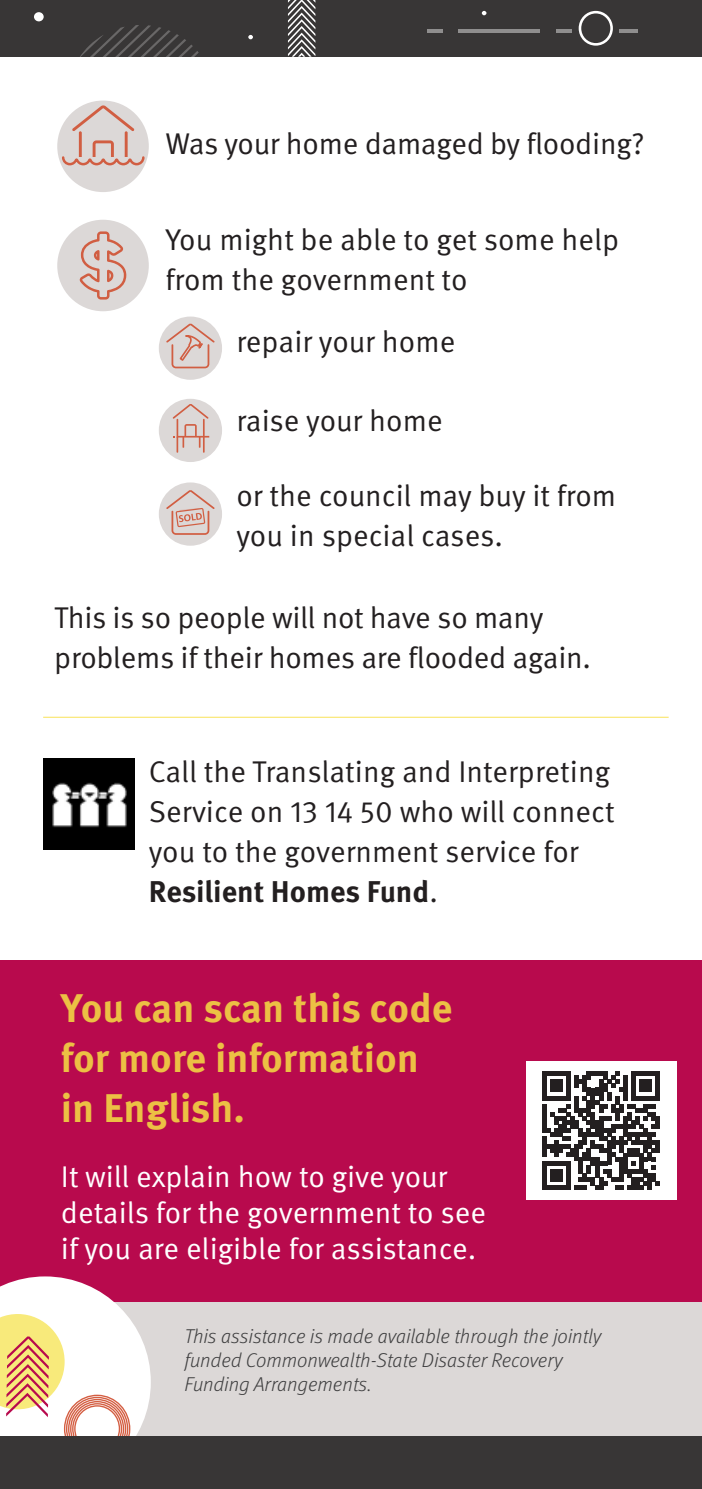
<style>
.page{position:relative;width:702px;height:1489px;background:#fff}
.page>*{position:absolute;margin:0;border:0;box-sizing:border-box;transform-origin:0 0}
.t1{font:700 40px/50px "Meta Pro";color:#ecc044}
.t2{font:30px/40px "Meta Pro Norm";letter-spacing:-.005em;color:#231f20}
.t3{font:30px/36px "Meta Pro Norm";letter-spacing:-.005em;color:#fff}
.t4{font:italic 300 20px/24px "Meta Pro";color:#3e3e3f}
.s1{font-family:"Meta Pro";font-weight:700}
</style>
<div class="page">
<div style="left:159px;top:482px;width:63px;height:63px;background:#dcd8d7;border-radius:50%"></div>
<div style="left:159px;top:399px;width:63px;height:63px;background:#dcd8d7;border-radius:50%"></div>
<div style="left:159px;top:316px;width:63px;height:64px;background:#dcd8d7;border-radius:50%"></div>
<div style="left:57px;top:220px;width:92px;height:91px;background:#dcd8d7;border-radius:50%"></div>
<div style="left:57px;top:100px;width:92px;height:92px;background:#dcd8d7;border-radius:50%"></div>
<div style="left:0;top:960px;width:702px;height:375px;background:#b80a4d"></div>
<div style="left:0;top:0;width:702px;height:57px;background:#383636"></div>
<hr style="left:458px;top:29px;width:82px;height:3px;background:#fff">
<hr style="left:555px;top:29px;width:16px;height:3px;background:#fff">
<hr style="left:426px;top:29px;width:16px;height:3px;background:#fff">
<hr style="left:619px;top:29px;width:19px;height:3px;background:#fff">
<svg style="left:80px;top:25px;width:119px;height:32px"></svg>
<div style="left:578px;top:11px;width:35px;height:35px;border:3px solid #fff;border-radius:50%"></div>
<div style="left:34px;top:12px;width:10px;height:9px;background:#fff;border-radius:50%"></div>
<svg style="left:248px;top:35px;width:5px;height:4px"></svg>
<svg style="left:482px;top:11px;width:4px;height:4px"></svg>
<svg style="left:288px;top:0;width:27px;height:57px"></svg>
<div style="left:0;top:1302px;width:702px;height:145px;background:#dcd8d7"></div>
<svg style="left:0;top:1276px;width:151px;height:159px"></svg>
<div style="left:0;top:1435px;width:702px;height:53px;background:#383636"></div>
<div style="left:526px;top:1061px;width:150px;height:138px;background:#fff"></div>
<svg style="left:542px;top:1071px;width:118px;height:118px"></svg>
<svg style="left:166px;top:490px;width:49px;height:45px"></svg>
<svg style="left:173px;top:404px;width:36px;height:48px"></svg>
<svg style="left:166px;top:323px;width:49px;height:45px"></svg>
<svg style="left:80px;top:231px;width:46px;height:68px"></svg>
<svg style="left:61px;top:105px;width:85px;height:61px"></svg>
<img style="left:43px;top:759px;width:91px;height:90px">
<hr style="left:43px;top:716px;width:625px;height:2px;background:#fae87a">
<p class="t2" style="left:165px;top:121px;width:480px">Was your home damaged by flooding?</p>
<p class="t2" style="left:165px;top:218px;width:455px">You might be able to get some help from the government to</p>
<p class="t2" style="left:236px;top:319px;width:220px">repair your home</p>
<p class="t2" style="left:236px;top:398px;width:208px">raise your home</p>
<p class="t2" style="left:236px;top:473px;width:381px">or the council may buy it from you in special cases.</p>
<p class="t2" style="left:54px;top:596px;width:538px">This is so people will not have so many problems if their homes are flooded again.</p>
<p class="t2" style="left:149px;top:749px;width:467px">Call the Translating and Interpreting<br>Service on 13 14 50 who will connect you to the government service for<br><span class="s1">Resilient Homes Fund</span>.</p>
<p class="t1" style="left:61px;top:980px;width:393px">You can scan this code for more information in English.</p>
<p class="t3" style="left:61px;top:1156px;width:427px">It will explain how to give your details for the government to see if you are eligible for assistance.</p>
<p class="t4" style="left:184px;top:1322px;width:418px">This assistance is made available through the jointly funded Commonwealth-State Disaster Recovery<br>Funding Arrangements.</p>
</div>
